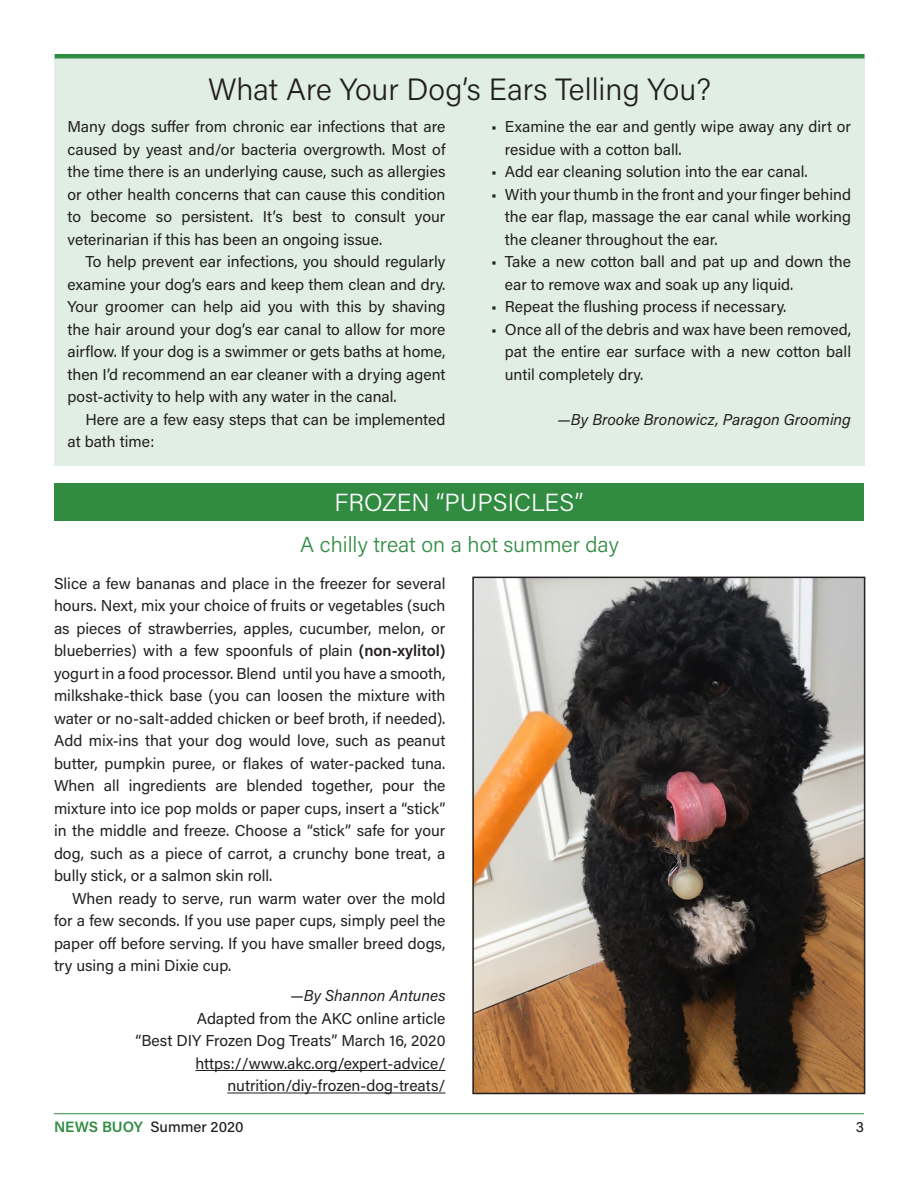
<style>
.page{position:relative;width:918px;height:1188px;background:#fff}
.page>*{position:absolute;margin:0;border:0;box-sizing:border-box;transform-origin:0 0}
.t1{font:300 30.75px "Acumin Pro";color:#231f20}
.t2{font:300 24.75px "Acumin Pro";color:#fff}
.TX{font:300 21.75px "Acumin Pro";color:#318c42}
.TX-2{font:15.75px/22.5px "Acumin Pro";color:#231f20;text-align:justify}
.t3{font:italic 15.75px "Acumin Pro";color:#231f20}
.t4{font:500 15px "Acumin Pro";color:#231f20}
.s1{font-style:normal}
.s2{font-weight:600}
.s3{font-style:italic}
.s4{font-weight:600;color:#318c42}
</style>
<div class="page">
<div style="left:55px;top:58px;width:810px;height:408px;background:#e0eee3"></div>
<hr style="left:54px;top:1113px;width:810px;height:1px;background:#318c42">
<hr style="left:55px;top:54px;width:810px;height:4px;background:#318c42">
<hr style="left:196px;top:1070px;width:250px;height:1px;background:#231f20">
<hr style="left:227px;top:1093px;width:219px;height:1px;background:#231f20">
<div style="left:54px;top:483px;width:810px;height:38px;background:#318c42"></div>
<img style="left:475px;top:580px;width:387px;height:511px">
<div style="left:472px;top:577px;width:393px;height:517px;border:2px solid #231f20"></div>
<p class="t1" style="left:208px;top:68px;width:505px">What Are Your Dog’s Ears Telling You?</p>
<p class="TX-2" style="left:68px;top:115px;width:380px">Many dogs suffer from chronic ear infections that are caused by yeast and/or bacteria overgrowth. Most of the time there is an underlying cause, such as allergies or other health concerns that can cause this condition to become so persistent. It’s best to consult your veterinarian if this has been an ongoing issue.</p>
<p class="TX-2" style="left:68px;top:250px;width:380px;text-indent:18px">To help prevent ear infections, you should regularly examine your dog’s ears and keep them clean and dry.<br>Your groomer can help aid you with this by shaving the hair around your dog’s ear canal to allow for more airflow. If your dog is a swimmer or gets baths at home, then I’d recommend an ear cleaner with a drying agent post-activity to help with any water in the canal.</p>
<p class="TX-2" style="left:68px;top:407px;width:380px;text-indent:18px">Here are a few easy steps that can be implemented at bath time:</p>
<p class="TX-2" style="left:505px;top:115px;width:348px;text-indent:-14px">• Examine the ear and gently wipe away any dirt or residue with a cotton ball.</p>
<p class="TX-2" style="left:491px;top:160px;width:318px">• Add ear cleaning solution into the ear canal.</p>
<p class="TX-2" style="left:505px;top:182px;width:348px;text-indent:-14px">• With your thumb in the front and your finger behind the ear flap, massage the ear canal while working the cleaner throughout the ear.</p>
<p class="TX-2" style="left:505px;top:250px;width:348px;text-indent:-14px">• Take a new cotton ball and pat up and down the ear to remove wax and soak up any liquid.</p>
<p class="TX-2" style="left:491px;top:295px;width:297px">• Repeat the flushing process if necessary.</p>
<p class="TX-2" style="left:505px;top:317px;width:348px;text-indent:-14px">• Once all of the debris and wax have been removed, pat the entire ear surface with a new cotton ball until completely dry.</p>
<p class="t3" style="left:558px;top:408px;width:295px"><span class="s1">—</span>By Brooke Bronowicz, Paragon Grooming</p>
<p class="t2" style="left:335px;top:485px;width:250px">FROZEN “PUPSICLES”</p>
<p class="TX" style="left:300px;top:530px;width:320px">A chilly treat on a hot summer day</p>
<p class="TX-2" style="left:54px;top:572px;width:393px">Slice a few bananas and place in the freezer for several hours. Next, mix your choice of fruits or vegetables (such as pieces of strawberries, apples, cucumber, melon, or blueberries) with a few spoonfuls of plain <span class="s2">(non-xylitol) </span>yogurt in a food processor. Blend until you have a smooth, milkshake-thick base (you can loosen the mixture with water or no-salt-added chicken or beef broth, if needed).<br>Add mix-ins that your dog would love, such as peanut butter, pumpkin puree, or flakes of water-packed tuna.<br>When all ingredients are blended together, pour the mixture into ice pop molds or paper cups, insert a “stick” in the middle and freeze. Choose a “stick” safe for your dog, such as a piece of carrot, a crunchy bone treat, a bully stick, or a salmon skin roll.</p>
<p class="TX-2" style="left:54px;top:887px;width:393px;text-indent:18px">When ready to serve, run warm water over the mold for a few seconds. If you use paper cups, simply peel the paper off before serving. If you have smaller breed dogs, try using a mini Dixie cup.</p>
<p class="TX-2" style="left:135px;top:984px;width:312px;text-align:right">—<span class="s3">By Shannon Antunes<br></span>Adapted from the AKC online article<br>“Best DIY Frozen Dog Treats” March 16, 2020 https://www.akc.org/expert-advice/ nutrition/diy-frozen-dog-treats/</p>
<p class="t4" style="left:54px;top:1116px;width:191px"><span class="s4">NEWS BUOY</span> Summer 2020</p>
<p class="t4" style="left:856px;top:1116px;width:10px">3</p>
</div>
